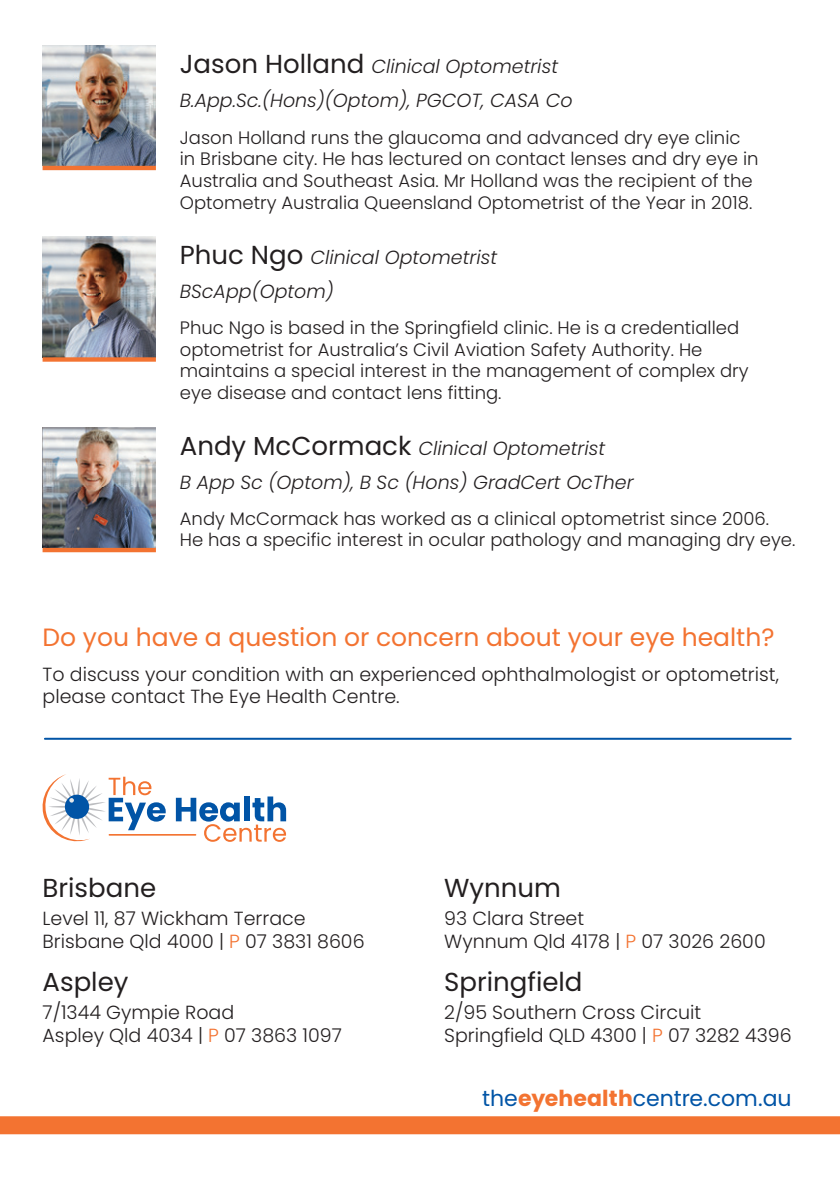
<style>
.page{position:relative;width:840px;height:1191px;background:#fff}
.page>*{position:absolute;margin:0;border:0;box-sizing:border-box;transform-origin:0 0}
.t1{font:26px "Poppins";color:#231f20}
.t2{font:25px "Poppins";color:#f37331}
.t3{font:22px "Poppins";color:#0154a6}
.t4{font:300 19px/22.8px "Poppins";color:#231f20}
.t5{font:italic 300 19px/34.2px "Poppins";color:#231f20}
.t6{font:300 18px/21.6px "Poppins";color:#231f20}
.s1{font-weight:400;font-style:normal;font-size:26px}
.s2{color:#f37331}
.s3{font-weight:700;color:#f37331}
</style>
<div class="page">
<div style="left:0;top:1116px;width:839px;height:18px;background:#f37331"></div>
<img style="left:43px;top:45px;width:113px;height:121px">
<hr style="left:43px;top:166px;width:113px;height:4px;background:#f37331">
<img style="left:43px;top:427px;width:113px;height:121px">
<hr style="left:43px;top:548px;width:113px;height:4px;background:#f37331">
<img style="left:43px;top:237px;width:113px;height:120px">
<div style="left:43px;top:357px;width:113px;height:5px;background:#f37331"></div>
<hr style="left:45px;top:738px;width:745px;height:2px;background:#0154a6">
<svg style="left:176px;top:796px;width:110px;height:46px"></svg>
<svg style="left:43px;top:774px;width:123px;height:68px"></svg>
<hr style="left:108px;top:834px;width:88px;height:1px;background:#f37331">
<p class="t5" style="left:180px;top:49px;width:394px"><span class="s1">Jason Holland</span> Clinical Optometrist<br>B.App.Sc.(Hons)(Optom), PGCOT, CASA Co</p>
<p class="t6" style="left:180px;top:127px;width:580px">Jason Holland runs the glaucoma and advanced dry eye clinic in Brisbane city. He has lectured on contact lenses and dry eye in Australia and Southeast Asia. Mr Holland was the recipient of the Optometry Australia Queensland Optometrist of the Year in 2018.</p>
<p class="t5" style="left:180px;top:240px;width:319px"><span class="s1">Phuc Ngo</span> Clinical Optometrist<br>BScApp(Optom)</p>
<p class="t6" style="left:180px;top:317px;width:570px">Phuc Ngo is based in the Springfield clinic. He is a credentialled optometrist for Australia’s Civil Aviation Safety Authority. He maintains a special interest in the management of complex dry eye disease and contact lens fitting.</p>
<p class="t5" style="left:180px;top:431px;width:455px"><span class="s1">Andy McCormack</span> Clinical Optometrist<br>B App Sc (Optom), B Sc (Hons) GradCert OcTher</p>
<p class="t6" style="left:180px;top:508px;width:616px">Andy McCormack has worked as a clinical optometrist since 2006.<br>He has a specific interest in ocular pathology and managing dry eye.</p>
<h2 class="t2" style="left:43px;top:623px;width:733px">Do you have a question or concern about your eye health?</h2>
<p class="t4" style="left:43px;top:662px;width:737px">To discuss your condition with an experienced ophthalmologist or optometrist, please contact The Eye Health Centre.</p>
<h1 class="t1" style="left:43px;top:872px;width:115px">Brisbane</h1>
<p class="t4" style="left:43px;top:907px;width:323px">Level 11, 87 Wickham Terrace<br>Brisbane Qld 4000 | <span class="s2">P</span> 07 3831 8606</p>
<h1 class="t1" style="left:43px;top:966px;width:87px">Aspley</h1>
<p class="t4" style="left:43px;top:1001px;width:300px">7/1344 Gympie Road<br>Aspley Qld 4034 | <span class="s2">P</span> 07 3863 1097</p>
<h1 class="t1" style="left:444px;top:872px;width:118px">Wynnum</h1>
<p class="t4" style="left:444px;top:907px;width:323px">93 Clara Street<br>Wynnum Qld 4178 | <span class="s2">P</span> 07 3026 2600</p>
<h1 class="t1" style="left:444px;top:966px;width:140px">Springfield</h1>
<p class="t4" style="left:444px;top:1001px;width:349px">2/95 Southern Cross Circuit<br>Springfield QLD 4300 | <span class="s2">P</span> 07 3282 4396</p>
<p class="t3" style="left:482px;top:1085px;width:311px">the<span class="s3">eyehealth</span>centre.com.au</p>
</div>
